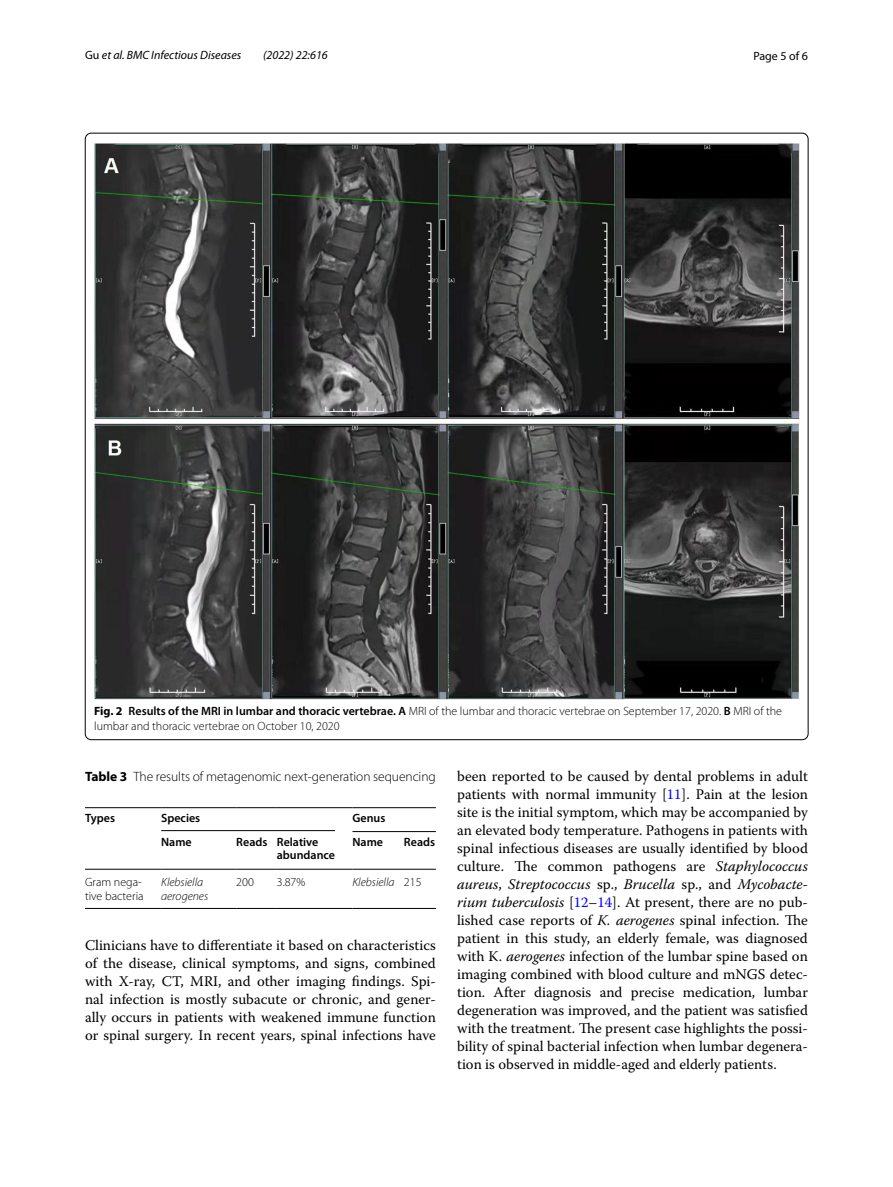
<style>
.page{position:relative;width:893px;height:1187px;background:#fff}
.page>*{position:absolute;margin:0;border:0;box-sizing:border-box;transform-origin:0 0}
.t1{font:14.7px/18px "Warnock Pro";color:#000;text-align:justify}
.t2{font:300 13.5px "Myriad Pro";letter-spacing:-.005em;color:#000}
.t3{font:300 12px/15px "Myriad Pro";color:#000}
.t4{font:600 12px/13.5px "Myriad Pro";color:#000}
.t5{font:italic 12px "Myriad Pro";color:#000}
.t6{font:italic 300 12px/13.5px "Myriad Pro";color:#000}
.t7{font:12px "Myriad Pro";color:#000}
.s1{font-style:normal}
.s2{font-weight:700}
.s3{font-weight:600}
.s4{color:#00f}
.s5{font-style:italic}
</style>
<div class="page">
<img style="left:94px;top:143px;width:706px;height:556px">
<hr style="left:85px;top:807px;width:76px;height:1px;background:#000">
<hr style="left:85px;top:868px;width:76px;height:1px;background:#000">
<hr style="left:161px;top:807px;width:75px;height:1px;background:#000">
<hr style="left:236px;top:807px;width:41px;height:1px;background:#000">
<hr style="left:277px;top:807px;width:75px;height:1px;background:#000">
<hr style="left:352px;top:807px;width:52px;height:1px;background:#000">
<hr style="left:404px;top:807px;width:32px;height:1px;background:#000">
<hr style="left:161px;top:868px;width:75px;height:1px;background:#000">
<hr style="left:236px;top:868px;width:41px;height:1px;background:#000">
<hr style="left:277px;top:868px;width:75px;height:1px;background:#000">
<hr style="left:352px;top:868px;width:52px;height:1px;background:#000">
<hr style="left:404px;top:868px;width:32px;height:1px;background:#000">
<hr style="left:85px;top:908px;width:76px;height:1px;background:#000">
<hr style="left:161px;top:908px;width:75px;height:1px;background:#000">
<hr style="left:236px;top:908px;width:41px;height:1px;background:#000">
<hr style="left:277px;top:908px;width:75px;height:1px;background:#000">
<hr style="left:352px;top:908px;width:52px;height:1px;background:#000">
<hr style="left:404px;top:908px;width:32px;height:1px;background:#000">
<hr style="left:161px;top:830px;width:174px;height:1px;background:#000">
<hr style="left:352px;top:831px;width:84px;height:1px;background:#000">
<p class="t5" style="left:85px;top:48px;width:158px"><span class="s1">Gu</span> et al. BMC Infectious Diseases</p>
<p class="t5" style="left:263px;top:48px;width:66px">(2022) 22:616</p>
<p class="t7" style="left:753px;top:48px;width:56px">Page 5 of 6</p>
<p class="t3" style="left:94px;top:703px;width:689px"><span class="s2">Fig. 2</span> <span class="s3">Results of the MRI in lumbar and thoracic vertebrae. A</span> MRI of the lumbar and thoracic vertebrae on September 17, 2020. <span class="s3">B</span> MRI of the lumbar and thoracic vertebrae on October 10, 2020</p>
<p class="t2" style="left:85px;top:769px;width:352px"><span class="s2">Table 3</span> The results of metagenomic next-generation sequencing</p>
<p class="t4" style="left:85px;top:811px;width:31px">Types</p>
<p class="t4" style="left:161px;top:811px;width:41px">Species</p>
<p class="t4" style="left:352px;top:811px;width:34px">Genus</p>
<p class="t4" style="left:161px;top:834px;width:32px">Name</p>
<p class="t4" style="left:277px;top:834px;width:60px;text-indent:-41px">Reads Relative abundance</p>
<p class="t4" style="left:352px;top:834px;width:32px">Name</p>
<p class="t4" style="left:404px;top:834px;width:33px">Reads</p>
<p class="t3" style="left:85px;top:875px;width:60px;line-height:13.5px">Gram nega&shy;tive bacteria</p>
<p class="t6" style="left:161px;top:875px;width:48px">Klebsiella aerogenes</p>
<p class="t3" style="left:236px;top:875px;width:19px">200</p>
<p class="t3" style="left:277px;top:875px;width:30px">3.87%</p>
<p class="t6" style="left:352px;top:875px;width:71px">Klebsiella <span class="s1">215</span></p>
<p class="t1" style="left:85px;top:935px;width:352px">Clinicians have to differentiate it based on characteristics of the disease, clinical symptoms, and signs, combined with X-ray, CT, MRI, and other imaging findings. Spi&shy;nal infection is mostly subacute or chronic, and gener&shy;ally occurs in patients with weakened immune function or spinal surgery. In recent years, spinal infections have</p>
<p class="t1" style="left:457px;top:766px;width:352px">been reported to be caused by dental problems in adult patients with normal immunity [<span class="s4">11</span>]. Pain at the lesion site is the initial symptom, which may be accompanied by an elevated body temperature. Pathogens in patients with spinal infectious diseases are usually identified by blood culture. The common pathogens are <span class="s5">Staphylococcus aureus</span>, <span class="s5">Streptococcus</span> sp., <span class="s5">Brucella</span> sp., and <span class="s5">Mycobacte&shy;rium tuberculosis</span> [<span class="s4">12</span>–<span class="s4">14</span>]. At present, there are no pub&shy;lished case reports of <span class="s5">K. aerogenes</span> spinal infection. The patient in this study, an elderly female, was diagnosed with K. <span class="s5">aerogenes</span> infection of the lumbar spine based on imaging combined with blood culture and mNGS detec&shy;tion. After diagnosis and precise medication, lumbar degeneration was improved, and the patient was satisfied with the treatment. The present case highlights the possi&shy;bility of spinal bacterial infection when lumbar degenera&shy;tion is observed in middle-aged and elderly patients.</p>
</div>
